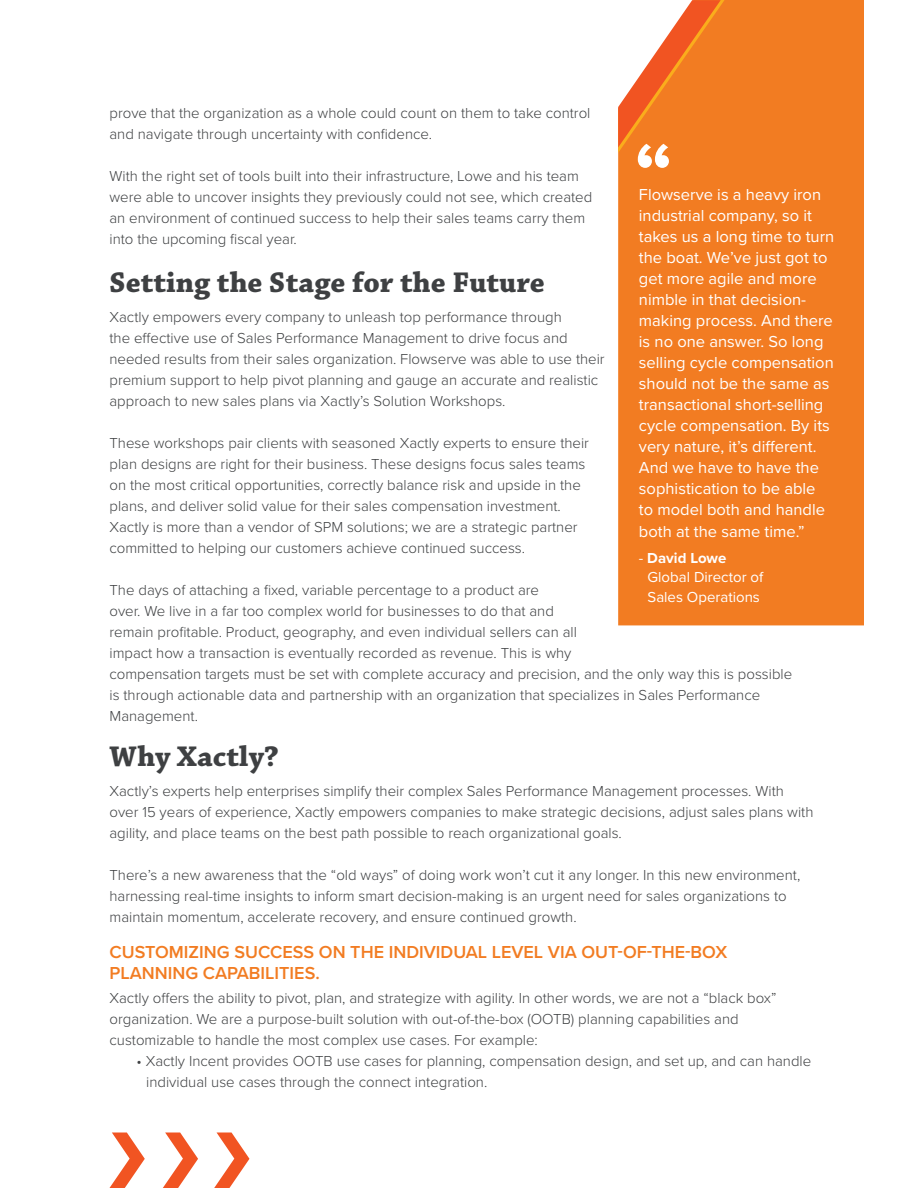
<style>
.page{position:relative;width:918px;height:1188px;background:#fff}
.page>*{position:absolute;margin:0;border:0;box-sizing:border-box;transform-origin:0 0}
.t1{font:700 84px "Proxima Nova";color:#fff}
.t2{font:700 30px "Chaparral Pro";color:#3e4042}
.t3{font:600 18px/21px "Proxima Nova";color:#f27c22}
.t4{font:16.5px/21px "Proxima Nova";color:#fff}
.t5{font:300 15px/21px "Proxima Nova";color:#3e4042}
.t6{font:15px/19.5px "Proxima Nova";color:#fff}
.s1{font-weight:700}
</style>
<div class="page">
<div style="left:618px;top:0;width:246px;height:625px;background:#f27c22"></div>
<svg style="left:618px;top:0;width:107px;height:153px"></svg>
<svg style="left:214px;top:1133px;width:35px;height:55px"></svg>
<svg style="left:163px;top:1133px;width:35px;height:55px"></svg>
<svg style="left:109px;top:1133px;width:36px;height:55px"></svg>
<p class="t5" style="left:110px;top:101px;width:482px">prove that the organization as a whole could count on them to take control and navigate through uncertainty with confidence.</p>
<p class="t5" style="left:110px;top:164px;width:484px">With the right set of tools built into their infrastructure, Lowe and his team were able to uncover insights they previously could not see, which created an environment of continued success to help their sales teams carry them into the upcoming fiscal year.</p>
<h2 class="t2" style="left:110px;top:265px;width:437px">Setting the Stage for the Future</h2>
<p class="t5" style="left:110px;top:305px;width:497px">Xactly empowers every company to unleash top performance through<br>the effective use of Sales Performance Management to drive focus and needed results from their sales organization. Flowserve was able to use their premium support to help pivot planning and gauge an accurate and realistic approach to new sales plans via Xactly’s Solution Workshops.</p>
<p class="t5" style="left:110px;top:431px;width:481px">These workshops pair clients with seasoned Xactly experts to ensure their plan designs are right for their business. These designs focus sales teams on the most critical opportunities, correctly balance risk and upside in the plans, and deliver solid value for their sales compensation investment.<br>Xactly is more than a vendor of SPM solutions; we are a strategic partner committed to helping our customers achieve continued success.</p>
<p class="t5" style="left:110px;top:578px;width:684px">The days of attaching a fixed, variable percentage to a product are<br>over. We live in a far too complex world for businesses to do that and<br>remain profitable. Product, geography, and even individual sellers can all<br>impact how a transaction is eventually recorded as revenue. This is why<br>compensation targets must be set with complete accuracy and precision, and the only way this is possible is through actionable data and partnership with an organization that specializes in Sales Performance Management.</p>
<h2 class="t2" style="left:110px;top:739px;width:171px">Why Xactly?</h2>
<p class="t5" style="left:110px;top:779px;width:705px">Xactly’s experts help enterprises simplify their complex Sales Performance Management processes. With over 15 years of experience, Xactly empowers companies to make strategic decisions, adjust sales plans with agility, and place teams on the best path possible to reach organizational goals.</p>
<p class="t5" style="left:110px;top:863px;width:692px">There’s a new awareness that the “old ways” of doing work won’t cut it any longer. In this new environment, harnessing real-time insights to inform smart decision-making is an urgent need for sales organizations to maintain momentum, accelerate recovery, and ensure continued growth.</p>
<p class="t3" style="left:110px;top:941px;width:619px">CUSTOMIZING SUCCESS ON THE INDIVIDUAL LEVEL VIA OUT-OF-THE-BOX<br>PLANNING CAPABILITIES.</p>
<p class="t5" style="left:110px;top:986px;width:668px">Xactly offers the ability to pivot, plan, and strategize with agility. In other words, we are not a “black box” organization. We are a purpose-built solution with out-of-the-box (OOTB) planning capabilities and customizable to handle the most complex use cases. For example:</p>
<p class="t5" style="left:146px;top:1049px;width:667px;text-indent:-10px">• Xactly Incent provides OOTB use cases for planning, compensation design, and set up, and can handle individual use cases through the connect integration.</p>
<h1 class="t1" style="left:634px;top:110px;width:40px">“</h1>
<p class="t4" style="left:639px;top:183px;width:197px">Flowserve is a heavy iron industrial company, so it takes us a long time to turn the boat. We’ve just got to get more agile and more nimble in that decision&shy;making process. And there is no one answer. So long selling cycle compensation should not be the same as transactional short-selling cycle compensation. By its very nature, it’s different.<br>And we have to have the sophistication to be able<br>to model both and handle</p>
<p class="t4" style="left:639px;top:520px;width:167px">both at the same time.”</p>
<p class="t6" style="left:648px;top:547px;width:117px;text-indent:-9px">- <span class="s1">David Lowe<br></span>Global Director of<br>Sales Operations</p>
</div>
